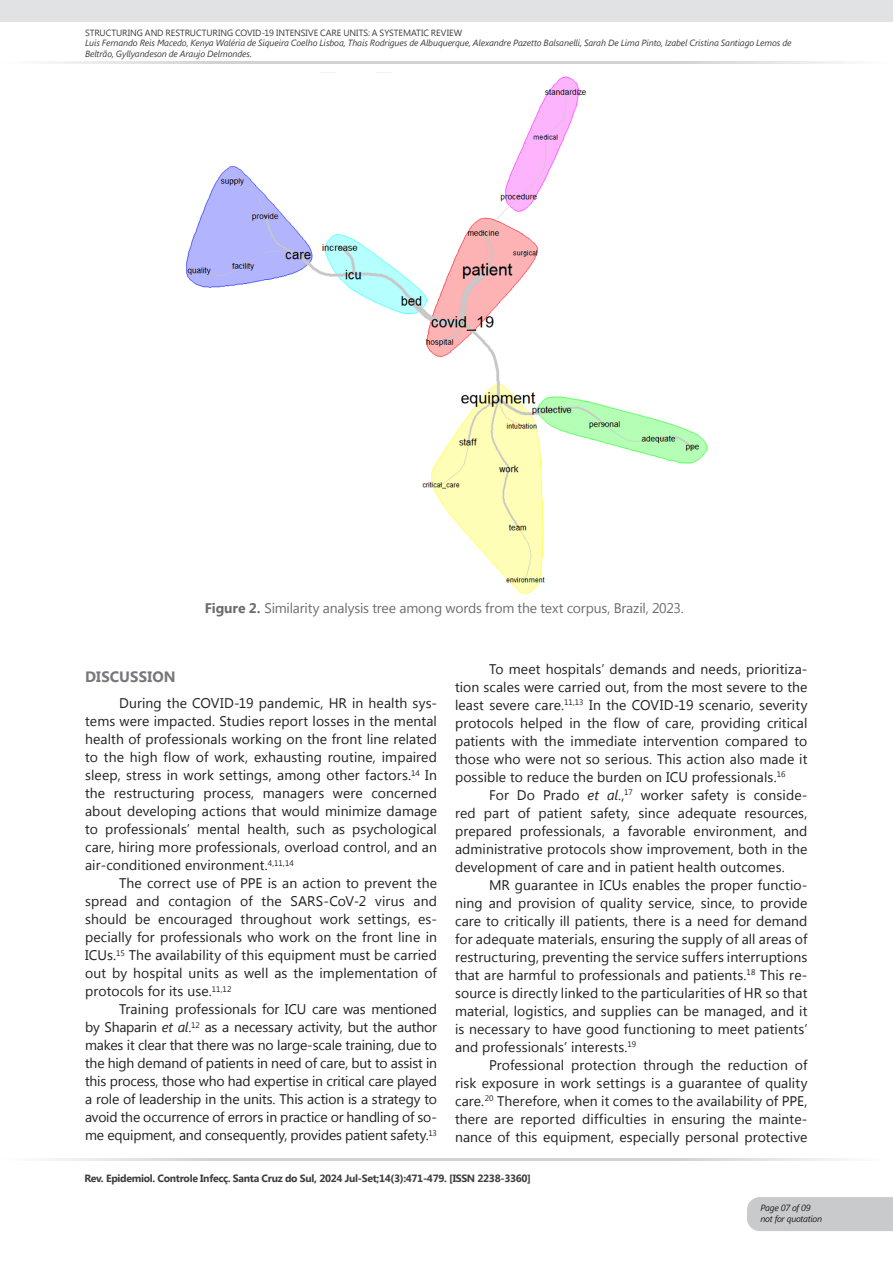
<style>
.page{position:relative;width:893px;height:1263px;background:#fff}
.page>*{position:absolute;margin:0;border:0;box-sizing:border-box;transform-origin:0 0}
.SESSAO{font:700 15px "Segoe UI";letter-spacing:.01em;color:#76787b}
.texto_ok{font:13.95px/18px "Segoe UI";letter-spacing:.005em;color:#231f20;text-align:justify}
.TABELA{font:13.95px "Segoe UI";letter-spacing:-.01em;color:#6c6d70}
.t1{font:700 10.5px "Segoe UI";letter-spacing:-.03em;color:#3e3e3f}
.t2{font:italic 9px/10.8px "Segoe UI";letter-spacing:-.01em;color:#3e3e3f}
.t3{font:9px "Segoe UI";letter-spacing:-.005em;color:#3e3e3f}
.t4{font:italic 9px "Segoe UI";letter-spacing:-.03em;color:#231f20}
.s1{font-weight:700}
.s2{font-style:italic}
</style>
<div class="page">
<hr style="left:0;top:61px;width:447px;height:3px;background:#d1d2d4">
<hr style="left:446px;top:61px;width:447px;height:3px;background:#d1d2d4">
<div style="left:0;top:0;width:893px;height:21px;background:#e1e2e4"></div>
<div style="left:747px;top:1197px;width:146px;height:34px;background:#c9cacc"></div>
<hr style="left:0;top:1158px;width:446px;height:3px;background:#d1d2d4">
<hr style="left:446px;top:1158px;width:446px;height:3px;background:#d1d2d4">
<img style="left:186px;top:72px;width:522px;height:523px">
<p class="t3" style="left:85px;top:26px;width:379px">STRUCTURING AND RESTRUCTURING COVID-19 INTENSIVE CARE UNITS: A SYSTEMATIC REVIEW</p>
<p class="t2" style="left:85px;top:37px;width:708px">Luis Fernando Reis Macedo, Kenya Waléria de Siqueira Coelho Lisboa, Thais Rodrigues de Albuquerque, Alexandre Pazetto Balsanelli, Sarah De Lima Pinto, Izabel Cristina Santiago Lemos de<br>Beltrão, Gyllyandeson de Araujo Delmondes.</p>
<p class="TABELA" style="left:205px;top:598px;width:480px"><span class="s1">Figure 2.</span> Similarity analysis tree among words from the text corpus, Brazil, 2023.</p>
<p class="SESSAO" style="left:85px;top:666px;width:92px">DISCUSSION</p>
<p class="texto_ok" style="left:85px;top:694px;width:353px;text-indent:34px">During the COVID-19 pandemic, HR in health sys&shy;tems were impacted. Studies report losses in the mental health of professionals working on the front line related to the high flow of work, exhausting routine, impaired sleep, stress in work settings, among other factors.<sup>14</sup> In the restructuring process, managers were concerned about developing actions that would minimize damage to professionals’ mental health, such as psychological care, hiring more professionals, overload control, and an air-conditioned environment.<sup>4,11,14</sup></p>
<p class="texto_ok" style="left:85px;top:874px;width:353px;text-indent:34px">The correct use of PPE is an action to prevent the spread and contagion of the SARS-CoV-2 virus and should be encouraged throughout work settings, es&shy;pecially for professionals who work on the front line in ICUs.<sup>15</sup> The availability of this equipment must be carried out by hospital units as well as the implementation of protocols for its use.<sup>11,12</sup></p>
<p class="texto_ok" style="left:85px;top:1000px;width:353px;text-indent:34px">Training professionals for ICU care was mentioned by Shaparin <span class="s2">et al</span>.<sup>12</sup> as a necessary activity, but the author makes it clear that there was no large-scale training, due to the high demand of patients in need of care, but to assist in this process, those who had expertise in critical care played a role of leadership in the units. This action is a strategy to avoid the occurrence of errors in practice or handling of so&shy;me equipment, and consequently, provides patient safety.<sup>13</sup></p>
<p class="texto_ok" style="left:455px;top:659px;width:354px;text-indent:34px">To meet hospitals’ demands and needs, prioritiza&shy;tion scales were carried out, from the most severe to the least severe care.<sup>11,13</sup> In the COVID-19 scenario, severity protocols helped in the flow of care, providing critical patients with the immediate intervention compared to those who were not so serious. This action also made it possible to reduce the burden on ICU professionals.<sup>16</sup></p>
<p class="texto_ok" style="left:455px;top:785px;width:354px;text-indent:34px">For Do Prado <span class="s2">et al</span>.,<sup>17</sup> worker safety is conside&shy;red part of patient safety, since adequate resources, prepared professionals, a favorable environment, and administrative protocols show improvement, both in the development of care and in patient health outcomes.</p>
<p class="texto_ok" style="left:455px;top:875px;width:354px;text-indent:34px">MR guarantee in ICUs enables the proper functio&shy;ning and provision of quality service, since, to provide care to critically ill patients, there is a need for demand for adequate materials, ensuring the supply of all areas of restructuring, preventing the service suffers interruptions that are harmful to professionals and patients.<sup>18</sup> This re&shy;source is directly linked to the particularities of HR so that material, logistics, and supplies can be managed, and it is necessary to have good functioning to meet patients’ and professionals’ interests.<sup>19</sup></p>
<p class="texto_ok" style="left:455px;top:1055px;width:354px;text-indent:34px">Professional protection through the reduction of risk exposure in work settings is a guarantee of quality care.<sup>20</sup> Therefore, when it comes to the availability of PPE, there are reported difficulties in ensuring the mainte&shy;nance of this equipment, especially personal protective</p>
<p class="t1" style="left:85px;top:1170px;width:448px">Rev. Epidemiol. Controle Infecç. Santa Cruz do Sul, 2024 Jul-Set;14(3):471-479. [ISSN 2238-3360]</p>
<p class="t4" style="left:760px;top:1201px;width:52px">Page 07 of 09</p>
<p class="t4" style="left:760px;top:1212px;width:63px">not for quotation</p>
</div>
